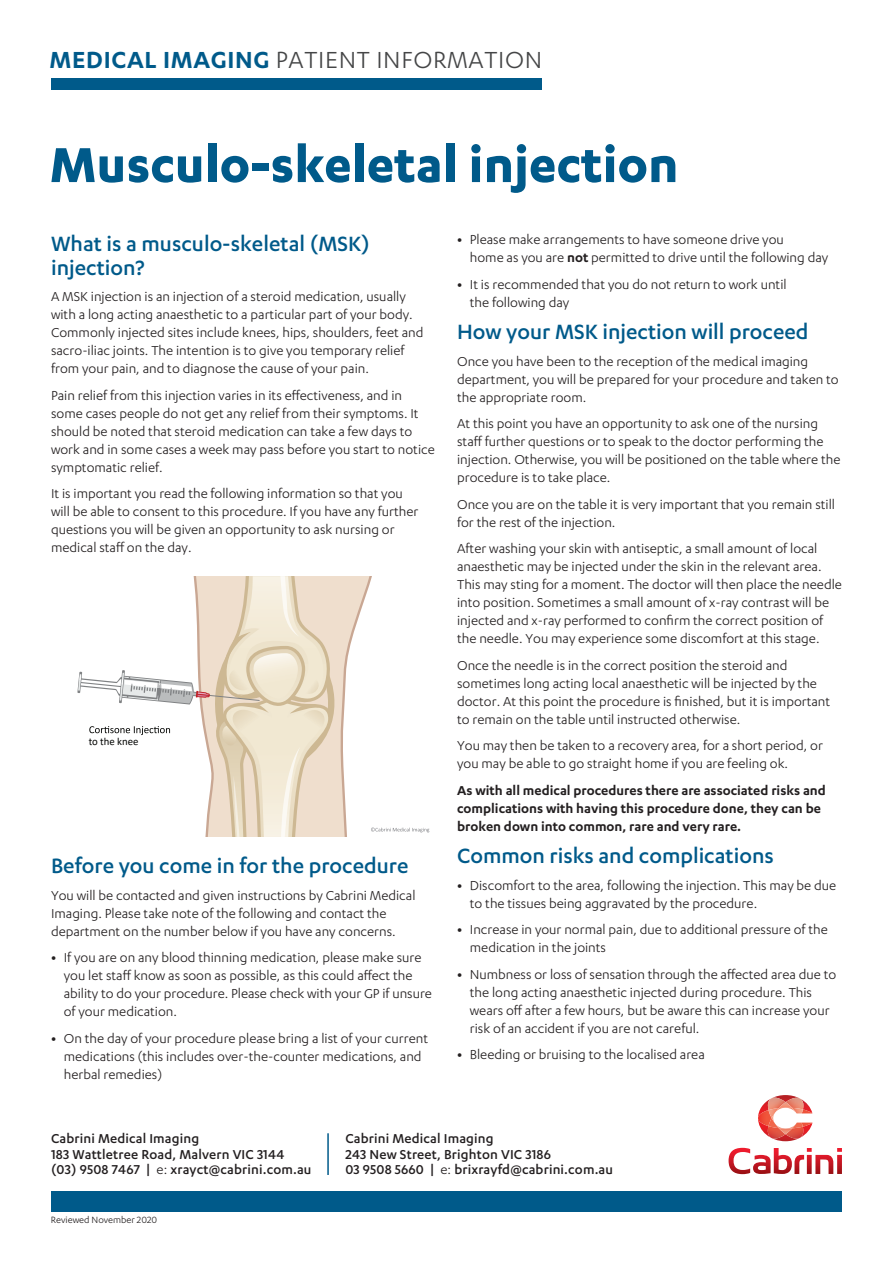
<style>
.page{position:relative;width:893px;height:1263px;background:#fff}
.page>*{position:absolute;margin:0;border:0;box-sizing:border-box;transform-origin:0 0}
.Paragraph_Style_Body{font:700 57px "Karbon";color:#005a8a}
.Paragraph_Style_Body-2{font:27px "Karbon";letter-spacing:.025em;color:#454647}
.Paragraph_Style_Body-3{font:500 24px "Karbon";color:#005a8a}
.Headinig_2{font:500 24px/24px "Karbon";color:#005a8a}
.Heading_3{font:500 24px "Karbon";color:#005a8a}
.Paragraph_Style_Body-4{font:15px/18px "Karbon";color:#231f20}
.Paragraph_Style_Body-5{font:500 15px "Karbon";letter-spacing:.01em;color:#231f20}
.Paragraph_Style_Body-6{font:600 15px/18px "Karbon";color:#231f20}
.t1{font:10.8px "Calibri";letter-spacing:-.005em;color:#040503}
.Paragraph_Style_Body-7{font:10.5px "Karbon";color:#231f20}
.s1{font-weight:600;color:#005a8a}
.s2{font-weight:700}
.s3{font-weight:600}
.s4{font-weight:400}
</style>
<div class="page">
<div style="left:51px;top:78px;width:490px;height:11px;background:#005a8a"></div>
<div style="left:51px;top:1191px;width:791px;height:21px;background:#005a8a"></div>
<svg style="left:729px;top:1148px;width:113px;height:26px"></svg>
<svg style="left:758px;top:1095px;width:54px;height:46px"></svg>
<svg style="left:348px;top:576px;width:39px;height:252px"></svg>
<svg style="left:77px;top:576px;width:271px;height:261px"></svg>
<svg style="left:371px;top:828px;width:58px;height:4px"></svg>
<hr style="left:327px;top:1133px;width:2px;height:42px;background:#005a8a">
<p class="Paragraph_Style_Body-2" style="left:50px;top:45px;width:494px"><span class="s1">MEDICAL IMAGING</span> PATIENT INFORMATION</p>
<p class="Paragraph_Style_Body" style="left:50px;top:132px;width:630px">Musculo-skeletal injection</p>
<p class="Headinig_2" style="left:51px;top:231px;width:320px">What is a musculo-skeletal (MSK) injection?</p>
<p class="Paragraph_Style_Body-4" style="left:51px;top:287px;width:374px">A MSK injection is an injection of a steroid medication, usually with a long acting anaesthetic to a particular part of your body.<br>Commonly injected sites include knees, hips, shoulders, feet and sacro-iliac joints. The intention is to give you temporary relief from your pain, and to diagnose the cause of your pain.</p>
<p class="Paragraph_Style_Body-4" style="left:51px;top:386px;width:385px">Pain relief from this injection varies in its effectiveness, and in some cases people do not get any relief from their symptoms. It should be noted that steroid medication can take a few days to work and in some cases a week may pass before you start to notice symptomatic relief.</p>
<p class="Paragraph_Style_Body-4" style="left:51px;top:484px;width:369px">It is important you read the following information so that you will be able to consent to this procedure. If you have any further questions you will be given an opportunity to ask nursing or medical staff on the day.</p>
<p class="t1" style="left:89px;top:733px;width:51px">to the knee</p>
<p class="Paragraph_Style_Body-3" style="left:51px;top:852px;width:359px">Before you come in for the procedure</p>
<p class="Paragraph_Style_Body-4" style="left:51px;top:885px;width:366px">You will be contacted and given instructions by Cabrini Medical<br>Imaging. Please take note of the following and contact the department on the number below if you have any concerns.</p>
<p class="Paragraph_Style_Body-4" style="left:64px;top:948px;width:370px;text-indent:-13px"><span class="s2">•</span> If you are on any blood thinning medication, please make sure you let staff know as soon as possible, as this could affect the ability to do your procedure. Please check with your GP if unsure of your medication.</p>
<p class="Paragraph_Style_Body-4" style="left:64px;top:1028px;width:366px;text-indent:-13px"><span class="s2">•</span> On the day of your procedure please bring a list of your current medications (this includes over-the-counter medications, and herbal remedies)</p>
<p class="Paragraph_Style_Body-4" style="left:470px;top:230px;width:360px;text-indent:-13px"><span class="s2">•</span> Please make arrangements to have someone drive you<br>home as you are <span class="s3">not</span> permitted to drive until the following day</p>
<p class="Paragraph_Style_Body-4" style="left:470px;top:275px;width:318px;text-indent:-13px"><span class="s2">•</span> It is recommended that you do not return to work until the following day</p>
<p class="Paragraph_Style_Body-3" style="left:457px;top:318px;width:353px">How your MSK injection will proceed</p>
<p class="Paragraph_Style_Body-4" style="left:457px;top:352px;width:383px">Once you have been to the reception of the medical imaging department, you will be prepared for your procedure and taken to the appropriate room.</p>
<p class="Paragraph_Style_Body-4" style="left:457px;top:414px;width:385px">At this point you have an opportunity to ask one of the nursing staff further questions or to speak to the doctor performing the injection. Otherwise, you will be positioned on the table where the procedure is to take place.</p>
<p class="Paragraph_Style_Body-4" style="left:457px;top:495px;width:379px">Once you are on the table it is very important that you remain still for the rest of the injection.</p>
<p class="Paragraph_Style_Body-4" style="left:457px;top:539px;width:386px">After washing your skin with antiseptic, a small amount of local anaesthetic may be injected under the skin in the relevant area.<br>This may sting for a moment. The doctor will then place the needle into position. Sometimes a small amount of x-ray contrast will be injected and x-ray performed to confirm the correct position of the needle. You may experience some discomfort at this stage.</p>
<p class="Paragraph_Style_Body-4" style="left:457px;top:656px;width:375px">Once the needle is in the correct position the steroid and sometimes long acting local anaesthetic will be injected by the doctor. At this point the procedure is finished, but it is important to remain on the table until instructed otherwise.</p>
<p class="Paragraph_Style_Body-4" style="left:457px;top:736px;width:367px">You may then be taken to a recovery area, for a short period, or you may be able to go straight home if you are feeling ok.</p>
<p class="Paragraph_Style_Body-6" style="left:457px;top:781px;width:370px">As with all medical procedures there are associated risks and complications with having this procedure done, they can be broken down into common, rare and very rare.</p>
<p class="Heading_3" style="left:457px;top:842px;width:318px">Common risks and complications</p>
<p class="Paragraph_Style_Body-4" style="left:470px;top:876px;width:368px;text-indent:-13px"><span class="s2">•</span> Discomfort to the area, following the injection. This may be due to the tissues being aggravated by the procedure.</p>
<p class="Paragraph_Style_Body-4" style="left:470px;top:920px;width:360px;text-indent:-13px"><span class="s2">•</span> Increase in your normal pain, due to additional pressure of the medication in the joints</p>
<p class="Paragraph_Style_Body-4" style="left:470px;top:965px;width:368px;text-indent:-13px"><span class="s2">•</span> Numbness or loss of sensation through the affected area due to the long acting anaesthetic injected during procedure. This wears off after a few hours, but be aware this can increase your risk of an accident if you are not careful.</p>
<p class="Paragraph_Style_Body-4" style="left:457px;top:1045px;width:249px"><span class="s2">•</span> Bleeding or bruising to the localised area</p>
<p class="Paragraph_Style_Body-5" style="left:51px;top:1130px;width:150px">Cabrini Medical Imaging</p>
<p class="Paragraph_Style_Body-5" style="left:51px;top:1145px;width:235px">183 Wattletree Road, Malvern VIC 3144</p>
<p class="Paragraph_Style_Body-5" style="left:51px;top:1161px;width:262px">(03) 9508 7467 | <span class="s4">e:</span> xrayct@cabrini.com.au</p>
<p class="Paragraph_Style_Body-7" style="left:51px;top:1214px;width:108px">Reviewed November 2020</p>
<p class="Paragraph_Style_Body-5" style="left:345px;top:1130px;width:150px">Cabrini Medical Imaging</p>
<p class="Paragraph_Style_Body-5" style="left:345px;top:1145px;width:207px">243 New Street, Brighton VIC 3186</p>
<p class="Paragraph_Style_Body-5" style="left:345px;top:1161px;width:269px">03 9508 5660 | <span class="s4">e:</span> brixrayfd@cabrini.com.au</p>
</div>
